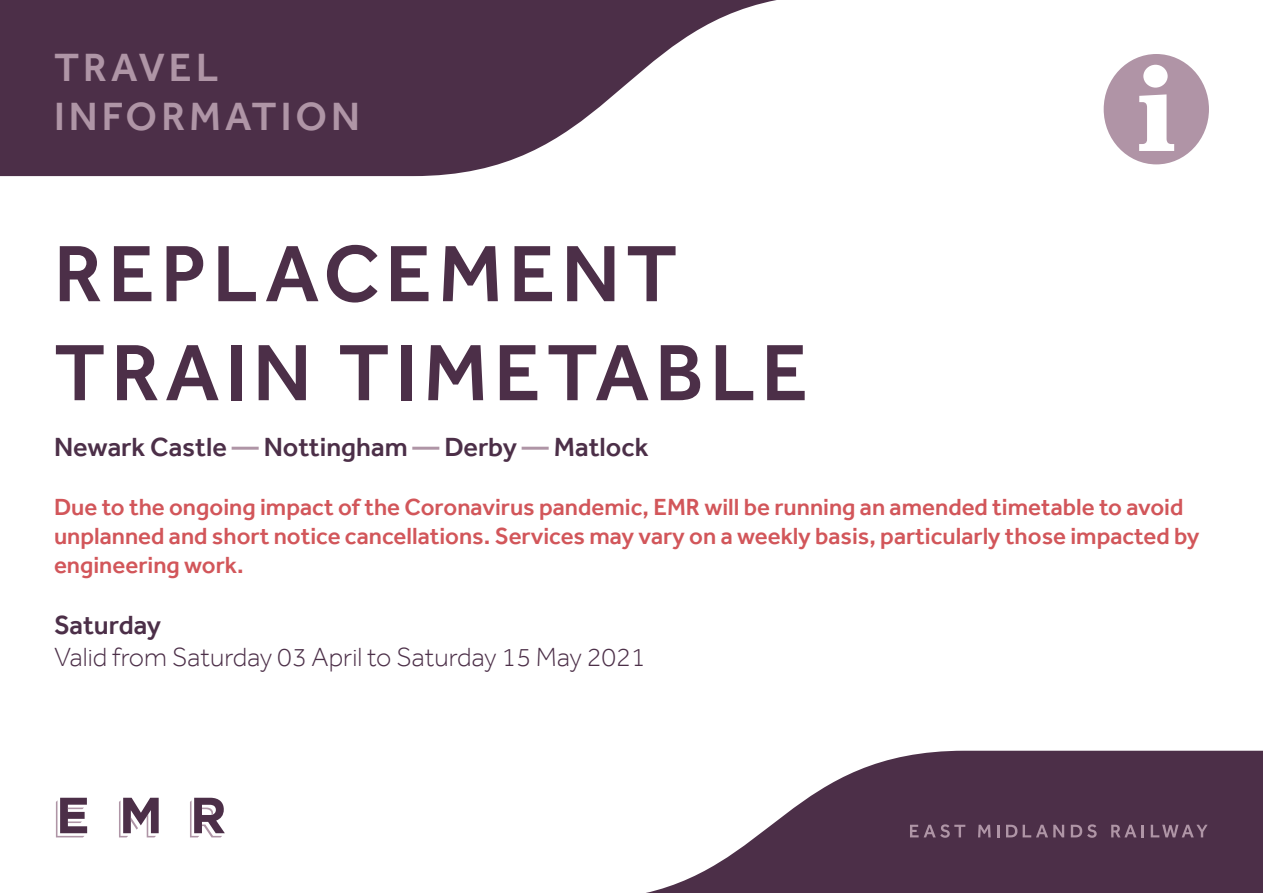
<style>
.page{position:relative;width:1263px;height:893px;background:#fff}
.page>*{position:absolute;margin:0;border:0;box-sizing:border-box;transform-origin:0 0}
.t1{font:500 82.5px/99px "Effra";letter-spacing:.07em;color:#4c2f48}
.t2{font:500 40.5px/48.6px "Effra";letter-spacing:.1em;color:#af95a6}
.t3{font:500 27px "Effra";color:#4c2f48}
.t4{font:300 27px "Effra";color:#4c2f48}
.t5{font:500 24px/28.8px "Effra";color:#d2565a}
.s1{color:#af95a6}
</style>
<div class="page">
<svg style="left:0;top:0;width:777px;height:176px;fill:#4c2f48"></svg>
<svg style="left:646px;top:751px;width:617px;height:142px;fill:#4c2f48"></svg>
<svg style="left:910px;top:824px;width:55px;height:14px"></svg>
<svg style="left:978px;top:825px;width:13px;height:12px"></svg>
<svg style="left:997px;top:825px;width:2px;height:12px"></svg>
<svg style="left:1006px;top:825px;width:11px;height:12px"></svg>
<svg style="left:1023px;top:825px;width:41px;height:12px"></svg>
<svg style="left:1071px;top:824px;width:26px;height:14px"></svg>
<svg style="left:1111px;top:825px;width:32px;height:12px"></svg>
<svg style="left:1151px;top:825px;width:56px;height:12px"></svg>
<svg style="left:56px;top:798px;width:31px;height:39px"></svg>
<svg style="left:190px;top:798px;width:35px;height:39px"></svg>
<svg style="left:119px;top:798px;width:40px;height:39px"></svg>
<svg style="left:1104px;top:54px;width:105px;height:110px"></svg>
<h2 class="t2" style="left:54px;top:43px;width:308px">TRAVEL<br>INFORMATION</h2>
<h1 class="t1" style="left:54px;top:223px;width:756px">REPLACEMENT<br>TRAIN TIMETABLE</h1>
<p class="t3" style="left:54px;top:431px;width:596px">Newark Castle <span class="s1">—</span> Nottingham <span class="s1">—</span> Derby <span class="s1">—</span> Matlock</p>
<p class="t5" style="left:54px;top:493px;width:1147px">Due to the ongoing impact of the Coronavirus pandemic, EMR will be running an amended timetable to avoid unplanned and short notice cancellations. Services may vary on a weekly basis, particularly those impacted by engineering work.</p>
<p class="t3" style="left:54px;top:608px;width:109px">Saturday</p>
<p class="t4" style="left:54px;top:641px;width:593px">Valid from Saturday 03 April to Saturday 15 May 2021</p>
</div>
